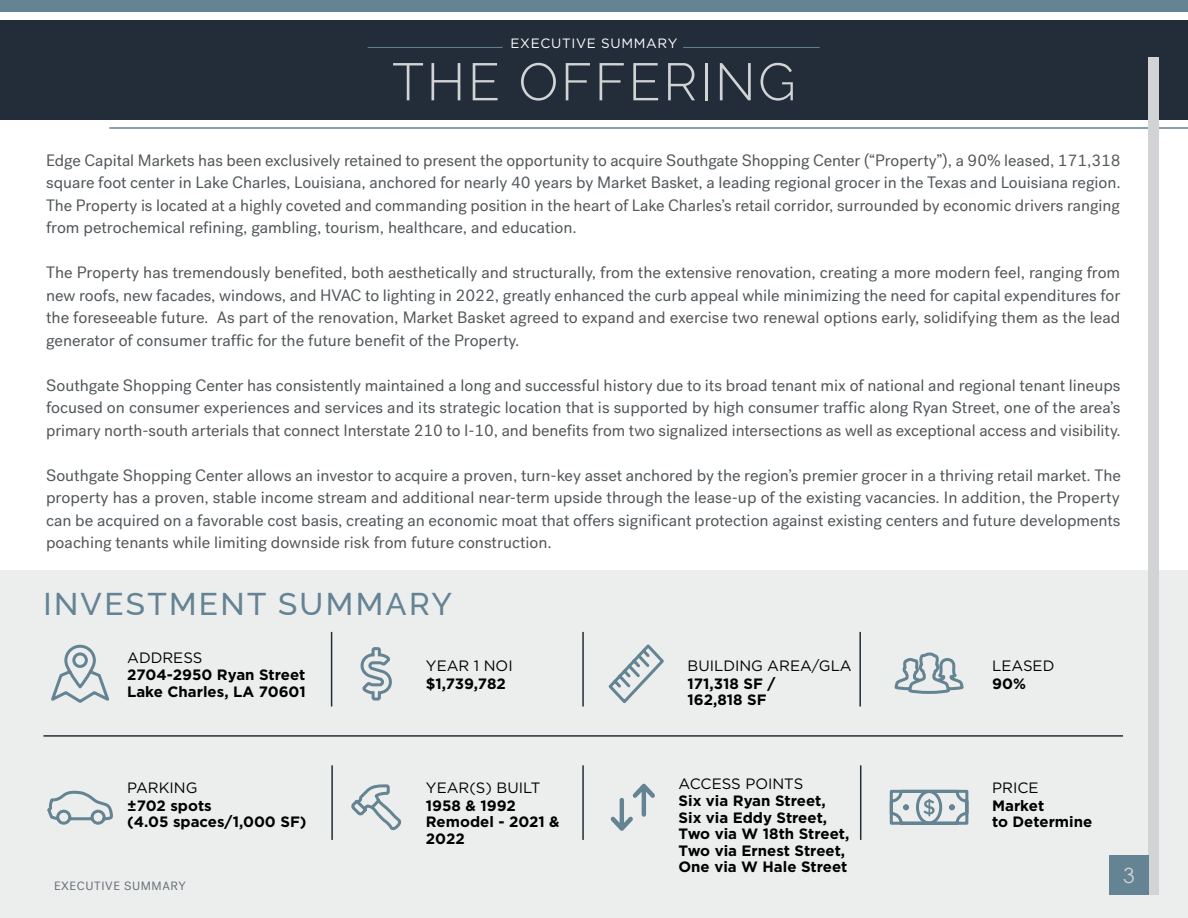
<style>
.page{position:relative;width:1188px;height:918px;background:#fff}
.page>*{position:absolute;margin:0;border:0;box-sizing:border-box;transform-origin:0 0}
.t1{font:300 52.5px "Raleway";letter-spacing:.05em;color:#d1d3d4}
.t2{font:500 31.5px "Raleway";letter-spacing:.075em;color:#648393}
.t3{font:21px "Century Gothic";color:#d1d3d4}
.t4{font:16.5px/22.5px "Post Grotesk";color:#52575a;text-align:justify}
.t5{font:700 15px/16.5px "Gotham";color:#000}
.t6{font:15px "Gotham";color:#000}
.t7{font:13.5px "Gotham";letter-spacing:.05em;color:#fff}
.t8{font:12px "Post Grotesk";letter-spacing:.05em;color:#232d39}
</style>
<div class="page">
<div style="left:0;top:571px;width:1188px;height:347px;background:#eceded"></div>
<hr style="left:109px;top:127px;width:1079px;height:2px;background:#648393">
<div style="left:0;top:21px;width:1188px;height:99px;background:#232d39"></div>
<div style="left:0;top:0;width:1188px;height:12px;background:#648393"></div>
<div style="left:1149px;top:57px;width:10px;height:838px;background:#d1d3d4"></div>
<div style="left:1109px;top:855px;width:40px;height:40px;background:#648393"></div>
<hr style="left:368px;top:47px;width:135px;height:1px;background:#648393">
<hr style="left:683px;top:47px;width:137px;height:1px;background:#648393">
<hr style="left:331px;top:632px;width:1px;height:75px;background:#232d39">
<hr style="left:582px;top:632px;width:2px;height:75px;background:#232d39">
<hr style="left:859px;top:632px;width:2px;height:75px;background:#232d39">
<hr style="left:331px;top:765px;width:2px;height:75px;background:#232d39">
<hr style="left:582px;top:765px;width:2px;height:75px;background:#232d39">
<svg style="left:51px;top:644px;width:58px;height:59px"></svg>
<svg style="left:360px;top:647px;width:32px;height:54px"></svg>
<svg style="left:608px;top:644px;width:56px;height:60px"></svg>
<svg style="left:892px;top:570px;width:74px;height:124px"></svg>
<svg style="left:47px;top:790px;width:66px;height:35px"></svg>
<svg style="left:351px;top:784px;width:51px;height:47px"></svg>
<svg style="left:889px;top:789px;width:80px;height:36px"></svg>
<div style="left:916px;top:790px;width:26px;height:34px;border:3px solid #648393;border-radius:50%"></div>
<svg style="left:611px;top:783px;width:44px;height:48px"></svg>
<hr style="left:860px;top:765px;width:1px;height:75px;background:#232d39">
<hr style="left:43px;top:735px;width:1080px;height:2px;background:#232d39">
<p class="t7" style="left:511px;top:34px;width:168px">EXECUTIVE SUMMARY</p>
<h1 class="t1" style="left:392px;top:40px;width:405px">THE OFFERING</h1>
<p class="t4" style="left:46px;top:149px;width:1076px">Edge Capital Markets has been exclusively retained to present the opportunity to acquire Southgate Shopping Center (“Property”), a 90% leased, 171,318 square foot center in Lake Charles, Louisiana, anchored for nearly 40 years by Market Basket, a leading regional grocer in the Texas and Louisiana region.<br>The Property is located at a highly coveted and commanding position in the heart of Lake Charles’s retail corridor, surrounded by economic drivers ranging from petrochemical refining, gambling, tourism, healthcare, and education.</p>
<p class="t4" style="left:46px;top:261px;width:1076px">The Property has tremendously benefited, both aesthetically and structurally, from the extensive renovation, creating a more modern feel, ranging from new roofs, new facades, windows, and HVAC to lighting in 2022, greatly enhanced the curb appeal while minimizing the need for capital expenditures for the foreseeable future. As part of the renovation, Market Basket agreed to expand and exercise two renewal options early, solidifying them as the lead generator of consumer traffic for the future benefit of the Property.</p>
<p class="t4" style="left:46px;top:374px;width:1076px">Southgate Shopping Center has consistently maintained a long and successful history due to its broad tenant mix of national and regional tenant lineups focused on consumer experiences and services and its strategic location that is supported by high consumer traffic along Ryan Street, one of the area’s primary north-south arterials that connect Interstate 210 to I-10, and benefits from two signalized intersections as well as exceptional access and visibility.</p>
<p class="t4" style="left:46px;top:464px;width:1076px">Southgate Shopping Center allows an investor to acquire a proven, turn-key asset anchored by the region’s premier grocer in a thriving retail market. The property has a proven, stable income stream and additional near-term upside through the lease-up of the existing vacancies. In addition, the Property can be acquired on a favorable cost basis, creating an economic moat that offers significant protection against existing centers and future developments poaching tenants while limiting downside risk from future construction.</p>
<h2 class="t2" style="left:43px;top:580px;width:410px">INVESTMENT SUMMARY</h2>
<p class="t6" style="left:127px;top:648px;width:77px">ADDRESS</p>
<p class="t5" style="left:127px;top:667px;width:180px">2704-2950 Ryan Street<br>Lake Charles, LA 70601</p>
<p class="t6" style="left:127px;top:778px;width:72px">PARKING</p>
<p class="t5" style="left:127px;top:797px;width:181px">±702 spots<br>(4.05 spaces/1,000 SF)</p>
<p class="t8" style="left:54px;top:879px;width:133px">EXECUTIVE SUMMARY</p>
<p class="t6" style="left:426px;top:656px;width:88px">YEAR 1 NOI</p>
<p class="t5" style="left:426px;top:675px;width:81px">$1,739,782</p>
<p class="t6" style="left:426px;top:778px;width:116px">YEAR(S) BUILT</p>
<p class="t5" style="left:426px;top:797px;width:135px">1958 &amp; 1992<br>Remodel - 2021 &amp;<br>2022</p>
<p class="t6" style="left:688px;top:656px;width:166px">BUILDING AREA/GLA</p>
<p class="t5" style="left:688px;top:675px;width:89px">171,318 SF /<br>162,818 SF</p>
<p class="t6" style="left:679px;top:774px;width:126px">ACCESS POINTS</p>
<p class="t5" style="left:679px;top:793px;width:172px">Six via Ryan Street,<br>Six via Eddy Street,<br>Two via W 18th Street,<br>Two via Ernest Street,<br>One via W Hale Street</p>
<p class="t6" style="left:992px;top:656px;width:64px">LEASED</p>
<p class="t5" style="left:992px;top:675px;width:35px">90%</p>
<p class="t6" style="left:992px;top:778px;width:48px">PRICE</p>
<p class="t5" style="left:992px;top:797px;width:102px">Market<br>to Determine</p>
<p class="t3" style="left:1123px;top:861px;width:13px">3</p>
</div>
